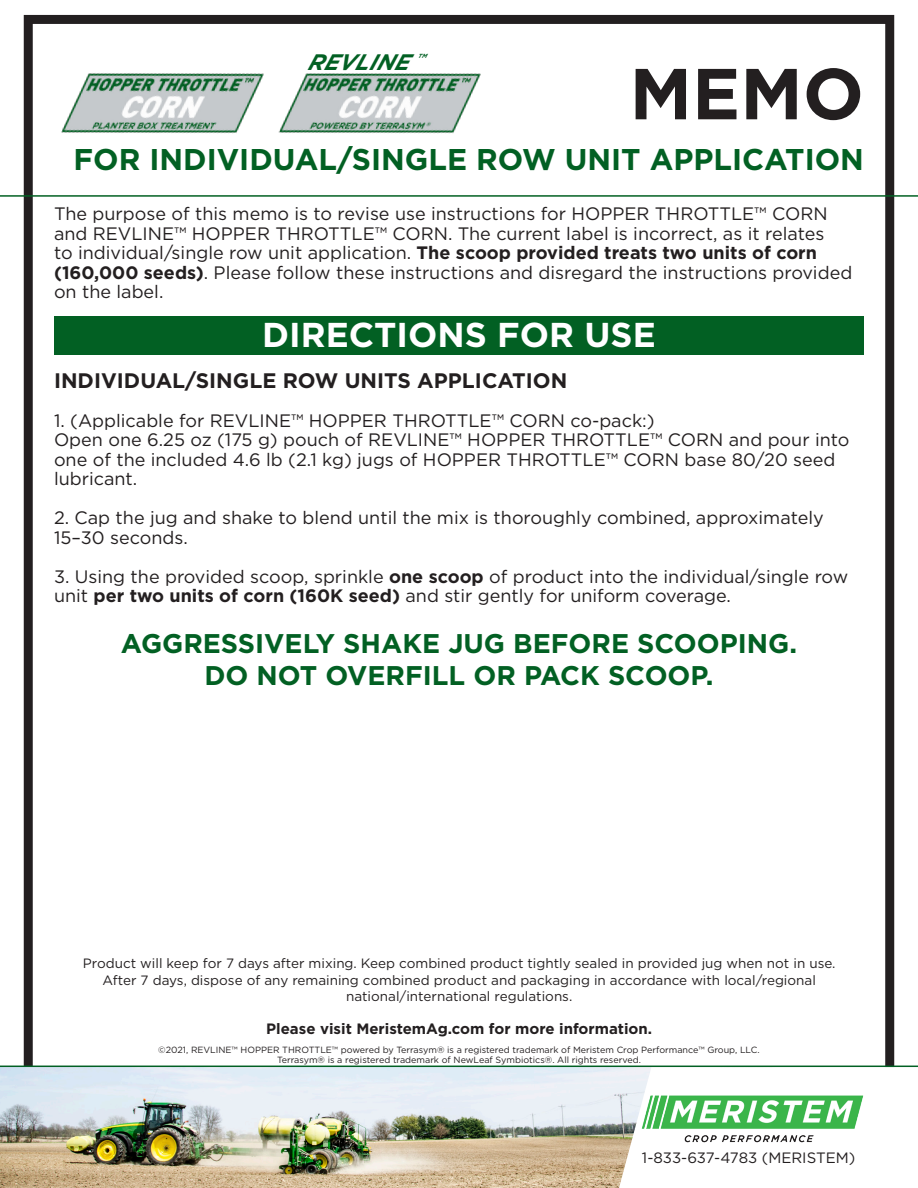
<style>
.page{position:relative;width:918px;height:1188px;background:#fff}
.page>*{position:absolute;margin:0;border:0;box-sizing:border-box;transform-origin:0 0}
.t1{font:700 72px "Gotham";color:#231f20}
.t2{font:700 34.5px "Gotham";color:#fff}
.t3{font:700 30px "Gotham";color:#026023}
.t4{font:700 27px "Gotham";color:#026023}
.t5{font:italic 700 22.5px "Gotham";color:#026023}
.t6{font:700 21px "Gotham";color:#231f20}
.t7{font:18px/19.5px "Gotham";color:#231f20}
.t8{font:700 15px "Gotham";color:#231f20}
.t9{font:15px "Gotham";color:#231f20}
.t10{font:13.5px/16.2px "Gotham";color:#231f20;text-align:center}
.t11{font:9px "Gotham";color:#231f20}
.s1{font-weight:700}
</style>
<div class="page">
<div style="left:24px;top:15px;width:870px;height:1155px;border:9px solid #231f20"></div>
<img style="left:0;top:1067px;width:619px;height:121px">
<svg style="left:619px;top:1067px;width:276px;height:121px"></svg>
<hr style="left:0;top:1066px;width:918px;height:1px;background:#026023">
<hr style="left:0;top:195px;width:918px;height:2px;background:#026023">
<img style="left:633px;top:1092px;width:231px;height:53px">
<img style="left:61px;top:73px;width:203px;height:61px">
<img style="left:278px;top:73px;width:203px;height:61px">
<div style="left:54px;top:317px;width:810px;height:38px;background:#026023"></div>
<p class="t5" style="left:307px;top:49px;width:119px">RE VLINE <sup>™</sup></p>
<p class="t1" style="left:630px;top:52px;width:236px">MEMO</p>
<p class="t3" style="left:74px;top:142px;width:792px">FOR INDIVIDUAL/SINGLE ROW UNIT APPLICATION</p>
<p class="t7" style="left:54px;top:204px;width:800px">The purpose of this memo is to revise use instructions for HOPPER THROTTLE™ CORN and REVLINE™ HOPPER THROTTLE™ CORN. The current label is incorrect, as it relates<br>to individual/single row unit application. <span class="s1">The scoop provided treats two units of corn (160,000 seeds)</span>. Please follow these instructions and disregard the instructions provided on the label.</p>
<p class="t2" style="left:262px;top:315px;width:395px">DIRECTIONS FOR USE</p>
<p class="t6" style="left:54px;top:368px;width:515px">INDIVIDUAL/SINGLE ROW UNITS APPLICATION</p>
<p class="t7" style="left:54px;top:411px;width:602px">1. (Applicable for REVLINE™ HOPPER THROTTLE™ CORN co-pack:)</p>
<p class="t7" style="left:54px;top:430px;width:797px">Open one 6.25 oz (175 g) pouch of REVLINE™ HOPPER THROTTLE™ CORN and pour into one of the included 4.6 lb (2.1 kg) jugs of HOPPER THROTTLE™ CORN base 80/20 seed lubricant.</p>
<p class="t7" style="left:54px;top:508px;width:771px">2. Cap the jug and shake to blend until the mix is thoroughly combined, approximately</p>
<p class="t7" style="left:54px;top:528px;width:135px">15–30 seconds.</p>
<p class="t7" style="left:54px;top:567px;width:796px">3. Using the provided scoop, sprinkle <span class="s1">one scoop</span> of product into the individual/single row unit <span class="s1">per two units of corn (160K seed)</span> and stir gently for uniform coverage.</p>
<p class="t4" style="left:121px;top:628px;width:678px">AGGRESSIVELY SHAKE JUG BEFORE SCOOPING.</p>
<p class="t4" style="left:204px;top:660px;width:511px">DO NOT OVERFILL OR PACK SCOOP.</p>
<p class="t10" style="left:83px;top:955px;width:754px">Product will keep for 7 days after mixing. Keep combined product tightly sealed in provided jug when not in use.<br>After 7 days, dispose of any remaining combined product and packaging in accordance with local/regional national/international regulations.</p>
<p class="t8" style="left:266px;top:1020px;width:387px">Please visit MeristemAg.com for more information.</p>
<p class="t11" style="left:158px;top:1045px;width:603px">©2021, REVLINE™ HOPPER THROTTLE™ powered by Terrasym® is a registered trademark of Meristem Crop Performance™ Group, LLC.</p>
<p class="t11" style="left:277px;top:1055px;width:365px">Terrasym® is a registered trademark of NewLeaf Symbiotics®. All rights reserved.</p>
<p class="t9" style="left:642px;top:1149px;width:215px">1-833-637-4783 (MERISTEM)</p>
</div>
